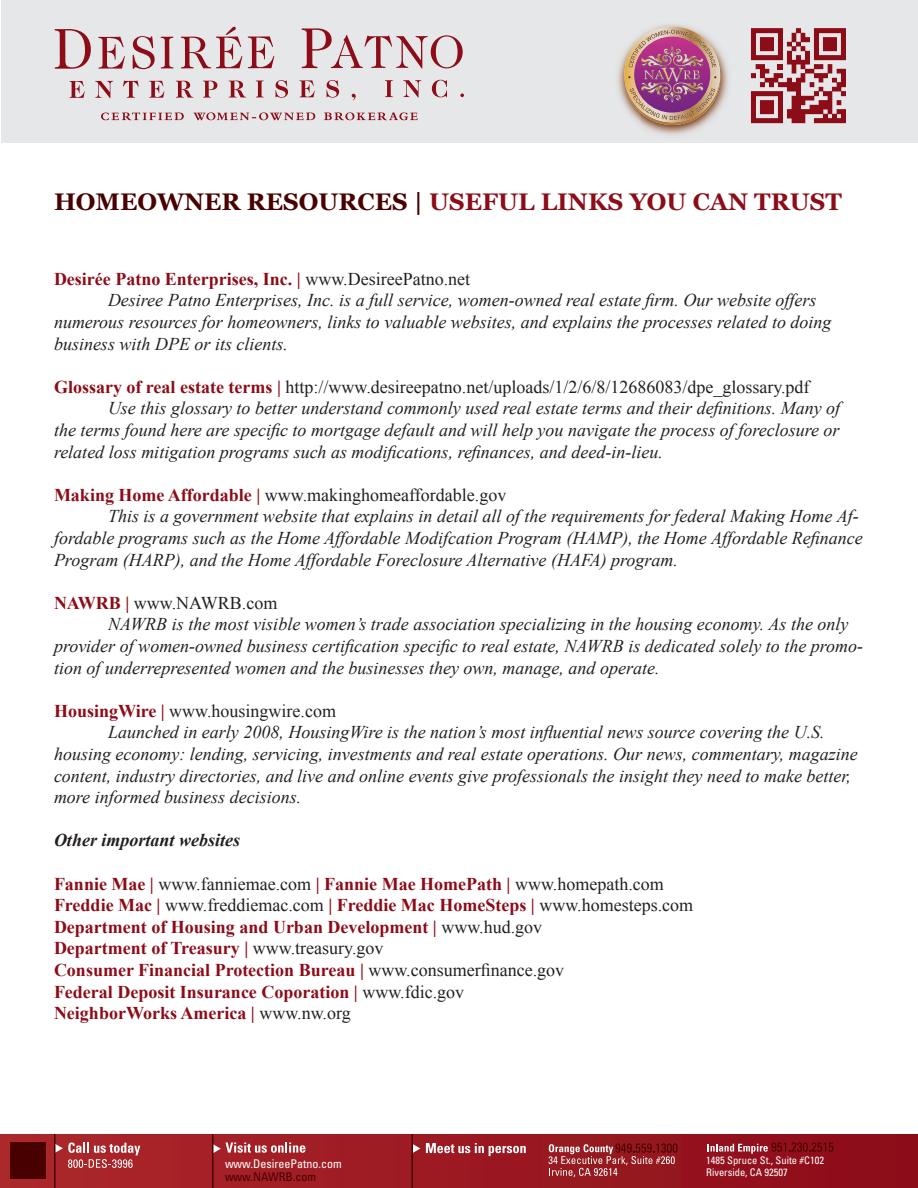
<style>
.page{position:relative;width:918px;height:1188px;background:#fff}
.page>*{position:absolute;margin:0;border:0;box-sizing:border-box;transform-origin:0 0}
.t1{font:700 24px "Georgia";color:#8c0c18}
.t2{font:italic 18px/21.6px "Times New Roman";color:#231f20}
.t3{font:18px "Times New Roman";color:#231f20}
.t4{font:700 18px "Times New Roman";color:#8c0c18}
.t5{font:italic 700 18px "Times New Roman";color:#231f20}
.t6{font:condensed 12px "Univers LT Std";color:#fff}
.t7{font:condensed 12px "Univers LT Std";color:#480000}
.t8{font:condensed 10.5px "Univers LT Std";color:#fff}
.s1{color:#480000}
.s2{font-weight:400;color:#231f20}
.s3{font-weight:700;color:#8c0c18}
</style>
<div class="page">
<div style="left:0;top:1134px;width:918px;height:54px;background:linear-gradient(to right,#aa272b,#8d0c19)"></div>
<svg style="left:56px;top:1143px;width:84px;height:25px;background:#be5b5e"></svg>
<svg style="left:213px;top:1142px;width:93px;height:12px"></svg>
<svg style="left:548px;top:1143px;width:130px;height:34px;background:#a0393e"></svg>
<svg style="left:413px;top:1144px;width:7px;height:9px"></svg>
<svg style="left:426px;top:1143px;width:100px;height:13px"></svg>
<hr style="left:411px;top:1134px;width:2px;height:54px;background:#480000">
<hr style="left:212px;top:1134px;width:1px;height:54px;background:#480000">
<hr style="left:54px;top:1134px;width:2px;height:54px;background:#480000">
<div style="left:10px;top:1143px;width:35px;height:36px;background:#480000"></div>
<svg style="left:708px;top:1142px;width:125px;height:12px"></svg>
<div style="left:1px;top:0;width:917px;height:143px;background:#e6e7e9"></div>
<svg style="left:55px;top:29px;width:36px;height:40px"></svg>
<svg style="left:98px;top:37px;width:27px;height:32px"></svg>
<svg style="left:133px;top:36px;width:22px;height:33px"></svg>
<svg style="left:161px;top:37px;width:12px;height:31px"></svg>
<svg style="left:181px;top:27px;width:61px;height:41px"></svg>
<svg style="left:248px;top:36px;width:26px;height:32px"></svg>
<svg style="left:302px;top:28px;width:161px;height:41px"></svg>
<svg style="left:69px;top:81px;width:16px;height:17px"></svg>
<svg style="left:95px;top:81px;width:18px;height:17px"></svg>
<svg style="left:123px;top:80px;width:16px;height:18px"></svg>
<svg style="left:149px;top:81px;width:15px;height:17px"></svg>
<svg style="left:176px;top:81px;width:17px;height:17px"></svg>
<svg style="left:203px;top:81px;width:14px;height:17px"></svg>
<svg style="left:229px;top:81px;width:17px;height:17px"></svg>
<svg style="left:256px;top:81px;width:8px;height:16px"></svg>
<svg style="left:276px;top:80px;width:12px;height:18px"></svg>
<svg style="left:299px;top:80px;width:16px;height:17px"></svg>
<svg style="left:327px;top:80px;width:12px;height:18px"></svg>
<svg style="left:352px;top:94px;width:4px;height:6px"></svg>
<svg style="left:385px;top:80px;width:8px;height:17px"></svg>
<svg style="left:403px;top:80px;width:18px;height:18px"></svg>
<svg style="left:432px;top:80px;width:15px;height:18px"></svg>
<svg style="left:460px;top:93px;width:4px;height:4px"></svg>
<svg style="left:101px;top:112px;width:83px;height:8px"></svg>
<svg style="left:193px;top:112px;width:122px;height:8px"></svg>
<svg style="left:324px;top:112px;width:94px;height:8px"></svg>
<svg style="left:751px;top:28px;width:95px;height:95px"></svg>
<img style="left:617px;top:54px;width:7px;height:51px">
<img style="left:720px;top:50px;width:9px;height:59px">
<img style="left:641px;top:125px;width:64px;height:10px">
<img style="left:624px;top:27px;width:96px;height:98px">
<p class="t1" style="left:54px;top:186px;width:789px"><span class="s1">HOMEOWNER RESOURCES |</span> USEFUL LINKS YOU CAN TRUST</p>
<p class="t4" style="left:54px;top:266px;width:418px">Desirée Patno Enterprises, Inc. | <span class="s2">www.DesireePatno.net</span></p>
<p class="t2" style="left:54px;top:289px;width:779px;text-indent:54px">Desiree Patno Enterprises, Inc. is a full service, women-owned real estate firm. Our website offers numerous resources for homeowners, links to valuable websites, and explains the processes related to doing business with DPE or its clients.</p>
<p class="t3" style="left:54px;top:375px;width:757px"><span class="s3">Glossary of real estate terms |</span> http://www.desireepatno.net/uploads/1/2/6/8/12686083/dpe_glossary.pdf</p>
<p class="t2" style="left:54px;top:397px;width:788px;text-align:justify;text-indent:54px">Use this glossary to better understand commonly used real estate terms and their definitions. Many of the terms found here are specific to mortgage default and will help you navigate the process of foreclosure or related loss mitigation programs such as modifications, refinances, and deed-in-lieu.</p>
<p class="t3" style="left:54px;top:483px;width:454px"><span class="s3">Making Home Affordable |</span> www.makinghomeaffordable.gov</p>
<p class="t2" style="left:54px;top:505px;width:810px;text-indent:54px">This is a government website that explains in detail all of the requirements for federal Making Home Af&shy;fordable programs such as the Home Affordable Modifcation Program (HAMP), the Home Affordable Refinance<br>Program (HARP), and the Home Affordable Foreclosure Alternative (HAFA) program.</p>
<p class="t3" style="left:54px;top:591px;width:225px"><span class="s3">NAWRB |</span> www.NAWRB.com</p>
<p class="t2" style="left:54px;top:613px;width:811px;text-indent:54px">NAWRB is the most visible women’s trade association specializing in the housing economy. As the only provider of women-owned business certification specific to real estate, NAWRB is dedicated solely to the promo&shy;tion of underrepresented women and the businesses they own, manage, and operate.</p>
<p class="t3" style="left:54px;top:699px;width:284px"><span class="s3">HousingWire |</span> www.housingwire.com</p>
<p class="t2" style="left:54px;top:721px;width:805px;text-indent:54px">Launched in early 2008, HousingWire is the nation’s most influential news source covering the U.S. housing economy: lending, servicing, investments and real estate operations. Our news, commentary, magazine content, industry directories, and live and online events give professionals the insight they need to make better, more informed business decisions.</p>
<p class="t5" style="left:54px;top:828px;width:188px">Other important websites</p>
<p class="t3" style="left:54px;top:871px;width:611px"><span class="s3">Fannie Mae |</span> www.fanniemae.com <span class="s3">| Fannie Mae HomePath |</span> www.homepath.com</p>
<p class="t3" style="left:54px;top:893px;width:641px"><span class="s3">Freddie Mac |</span> www.freddiemac.com <span class="s3">| Freddie Mac HomeSteps |</span> www.homesteps.com</p>
<p class="t4" style="left:54px;top:914px;width:490px">Department of Housing and Urban Development | <span class="s2">www.hud.gov</span></p>
<p class="t4" style="left:54px;top:936px;width:331px">Department of Treasury | <span class="s2">www.treasury.gov</span></p>
<p class="t4" style="left:54px;top:957px;width:512px">Consumer Financial Protection Bureau | <span class="s2">www.consumerfinance.gov</span></p>
<p class="t4" style="left:54px;top:979px;width:412px">Federal Deposit Insurance Coporation | <span class="s2">www.fdic.gov</span></p>
<p class="t4" style="left:54px;top:1001px;width:298px">NeighborWorks America | <span class="s2">www.nw.org</span></p>
<p class="t6" style="left:225px;top:1156px;width:118px">www.DesireePatno.com</p>
<p class="t7" style="left:225px;top:1169px;width:93px">www.NAWRB.com</p>
<p class="t8" style="left:706px;top:1153px;width:119px">1485 Spruce St., Suite #C102</p>
<p class="t8" style="left:706px;top:1165px;width:83px">Riverside, CA 92507</p>
</div>
